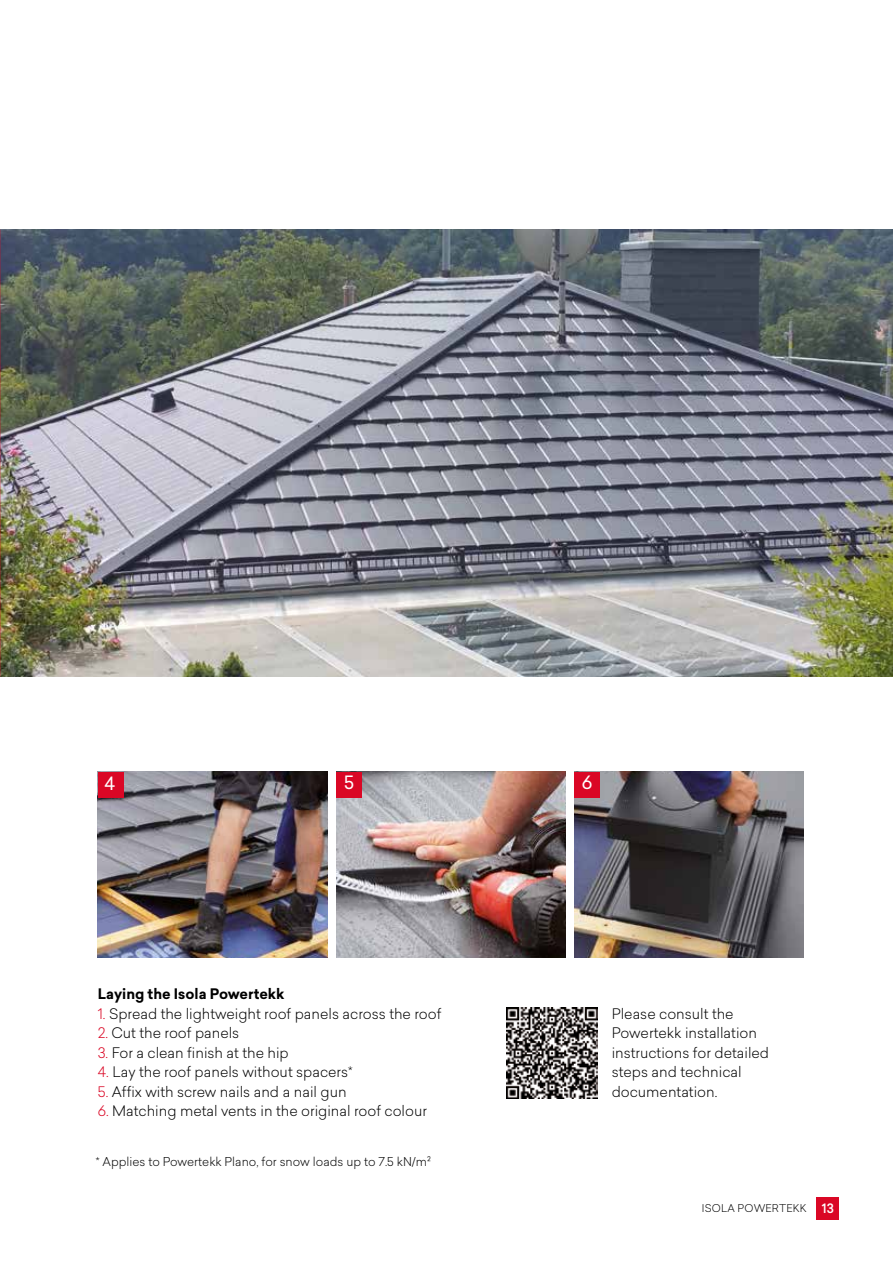
<style>
.page{position:relative;width:893px;height:1263px;background:#fff}
.page>*{position:absolute;margin:0;border:0;box-sizing:border-box;transform-origin:0 0}
.t1{font:18px "Sailec";color:#fff}
.t2{font:300 14.25px/19.5px "Sailec";color:#000}
.t3{font:700 14.25px "Sailec";color:#000}
.t4{font:300 12px "Sailec";color:#000}
.t5{font:300 10.5px "Sailec";letter-spacing:.02em;color:#000}
.s1{color:#da0725}
.s2{font-weight:500;font-size:12.75px;color:#fff}
</style>
<div class="page">
<div style="left:817px;top:1197px;width:22px;height:22px;background:#da0725"></div>
<img style="left:0;top:229px;width:893px;height:447px">
<img style="left:574px;top:772px;width:230px;height:185px">
<img style="left:98px;top:772px;width:229px;height:185px">
<img style="left:336px;top:772px;width:229px;height:185px">
<div style="left:98px;top:772px;width:25px;height:25px;background:#da0725"></div>
<div style="left:336px;top:772px;width:26px;height:25px;background:#da0725"></div>
<div style="left:574px;top:772px;width:26px;height:25px;background:#da0725"></div>
<img style="left:507px;top:1008px;width:90px;height:90px">
<p class="t1" style="left:105px;top:770px;width:12px">4</p>
<p class="t1" style="left:344px;top:770px;width:12px">5</p>
<p class="t1" style="left:582px;top:770px;width:12px">6</p>
<p class="t3" style="left:98px;top:984px;width:188px">Laying the Isola Powertekk</p>
<p class="t2" style="left:98px;top:1003px;width:345px"><span class="s1">1.</span> Spread the lightweight roof panels across the roof</p>
<p class="t2" style="left:98px;top:1023px;width:143px"><span class="s1">2.</span> Cut the roof panels</p>
<p class="t2" style="left:98px;top:1042px;width:192px"><span class="s1">3.</span> For a clean finish at the hip</p>
<p class="t2" style="left:98px;top:1062px;width:256px"><span class="s1">4.</span> Lay the roof panels without spacers*</p>
<p class="t2" style="left:98px;top:1081px;width:250px"><span class="s1">5.</span> Affix with screw nails and a nail gun</p>
<p class="t2" style="left:98px;top:1101px;width:331px"><span class="s1">6.</span> Matching metal vents in the original roof colour</p>
<p class="t4" style="left:96px;top:1153px;width:337px">* Applies to Powertekk Plano, for snow loads up to 7.5 kN/m2</p>
<p class="t2" style="left:612px;top:1003px;width:159px">Please consult the<br>Powertekk installation instructions for detailed steps and technical documentation.</p>
<p class="t5" style="left:702px;top:1201px;width:134px">ISOLA POWERTEKK <span class="s2">13</span></p>
</div>
